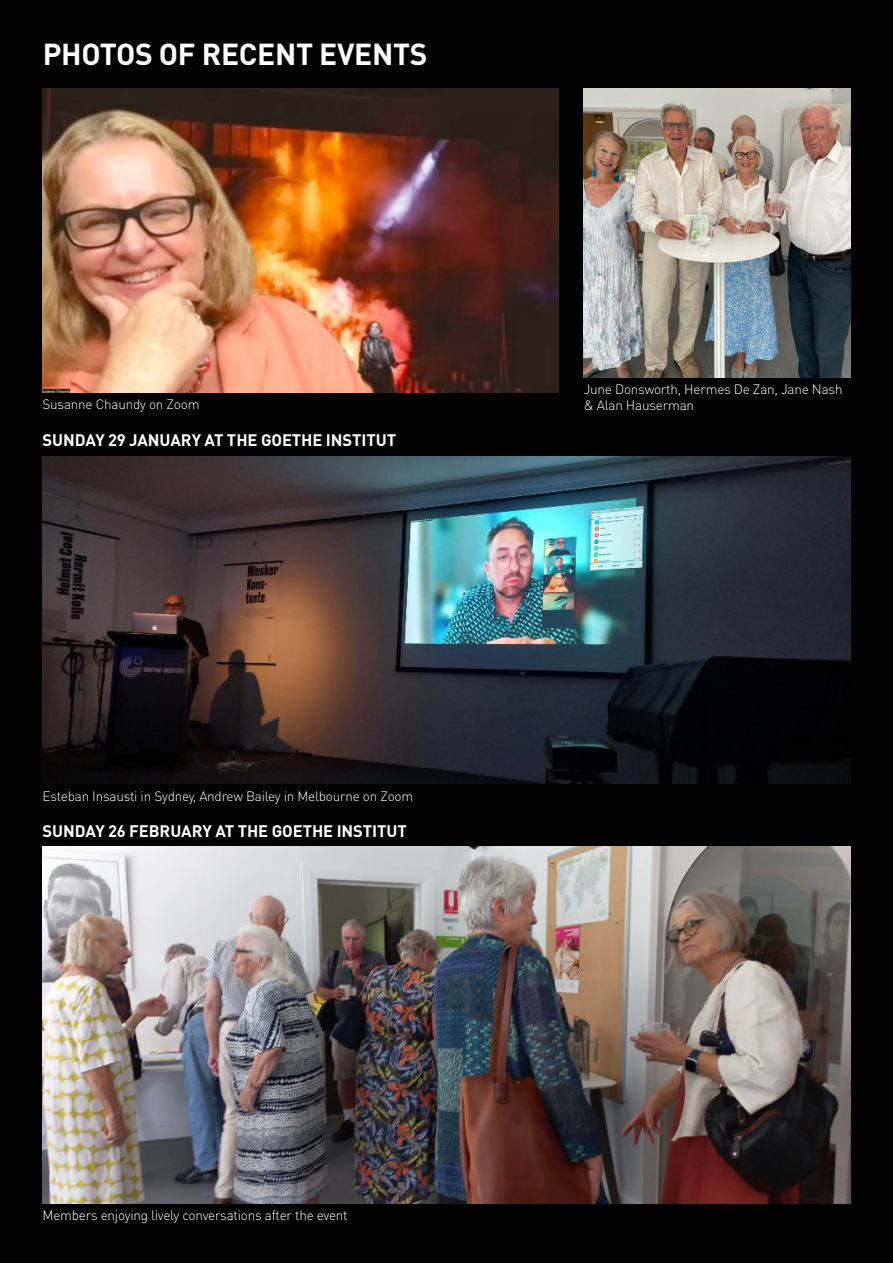
<style>
.page{position:relative;width:893px;height:1263px;background:#010101}
.page>*{position:absolute;margin:0;border:0;box-sizing:border-box;transform-origin:0 0}
.Body_Text{font:700 30px "DIN Pro";letter-spacing:-.01em;color:#fff}
.Body_Text-2{font:700 16.5px "DIN Pro";letter-spacing:-.005em;color:#fff}
.Body_Text-3{font:300 13.5px/16.2px "DIN Pro";letter-spacing:-.015em;color:#fff}
</style>
<div class="page">
<img style="left:43px;top:88px;width:515px;height:304px">
<img style="left:584px;top:88px;width:266px;height:289px">
<img style="left:43px;top:457px;width:807px;height:327px">
<img style="left:43px;top:846px;width:807px;height:358px">
<p class="Body_Text" style="left:43px;top:34px;width:386px">PHOTOS OF RECENT EVENTS</p>
<p class="Body_Text-3" style="left:43px;top:395px;width:158px">Susanne Chaundy on Zoom</p>
<p class="Body_Text-2" style="left:43px;top:429px;width:355px">SUNDAY 29 JANUARY AT THE GOETHE INSTITUT</p>
<p class="Body_Text-3" style="left:43px;top:787px;width:372px">Esteban Insausti in Sydney, Andrew Bailey in Melbourne on Zoom</p>
<p class="Body_Text-2" style="left:43px;top:819px;width:366px">SUNDAY 26 FEBRUARY AT THE GOETHE INSTITUT</p>
<p class="Body_Text-3" style="left:43px;top:1207px;width:307px">Members enjoying lively conversations after the event</p>
<p class="Body_Text-3" style="left:584px;top:380px;width:260px">June Donsworth, Hermes De Zan, Jane Nash &amp; Alan Hauserman</p>
</div>
